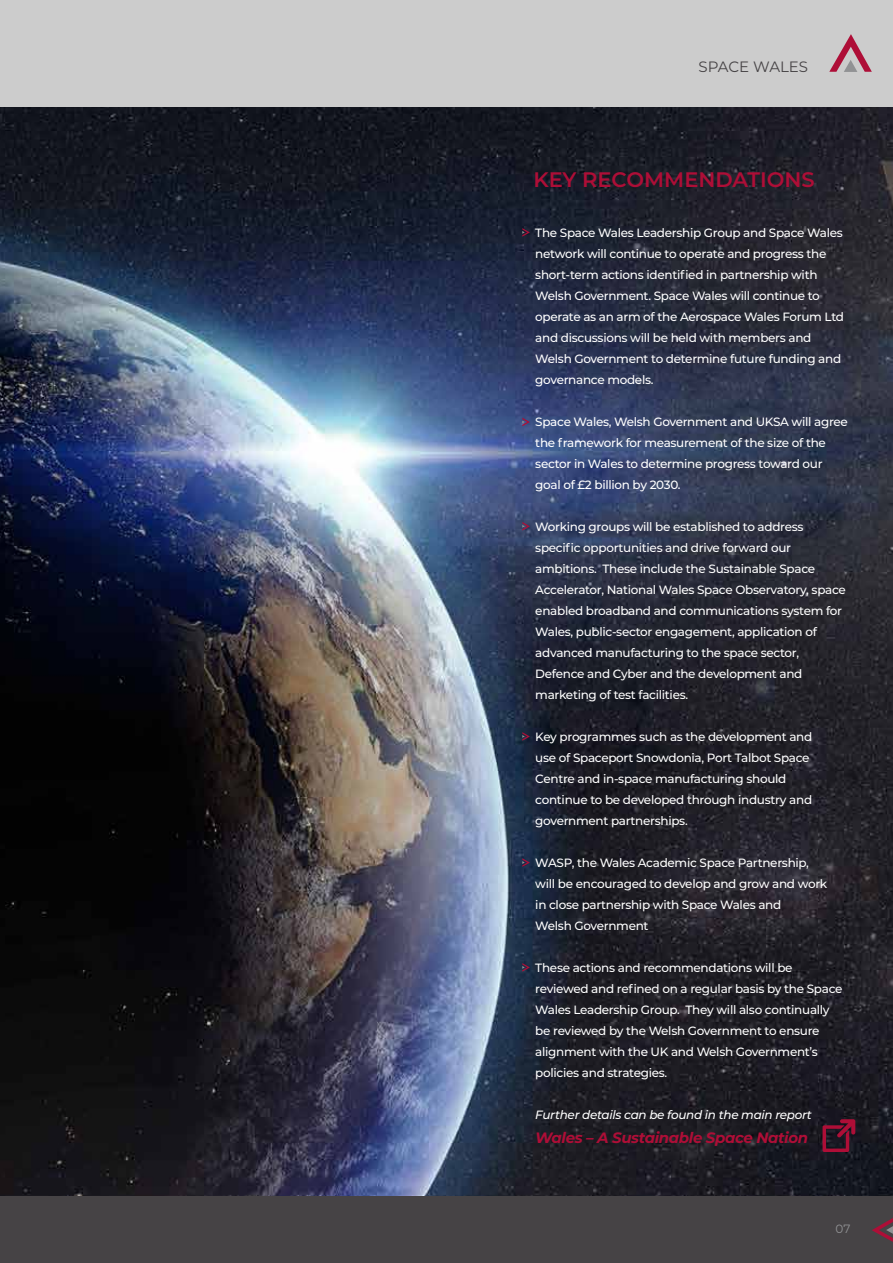
<style>
.page{position:relative;width:893px;height:1263px;background:#fff}
.page>*{position:absolute;margin:0;border:0;box-sizing:border-box;transform-origin:0 0}
.t1{font:600 21px "Montserrat";color:#ae0e37}
.t2{font:italic 700 15px "Montserrat";letter-spacing:-.025em;color:#ae0e37}
.t3{font:15px "Montserrat";color:#464345}
.t4{font:500 12px/21px "Montserrat";letter-spacing:-.025em;color:#fff}
.t5{font:italic 500 12px "Montserrat";letter-spacing:-.025em;color:#fff}
.t6{font:12px "Montserrat";color:#919294}
</style>
<div class="page">
<img style="left:0;top:106px;width:893px;height:1090px">
<div style="left:0;top:1196px;width:893px;height:67px;background:#464345"></div>
<div style="left:0;top:0;width:893px;height:106px;background:#ccc"></div>
<svg style="left:829px;top:34px;width:43px;height:38px"></svg>
<svg style="left:872px;top:1218px;width:21px;height:24px"></svg>
<svg style="left:522px;top:228px;width:8px;height:9px"></svg>
<svg style="left:522px;top:418px;width:8px;height:8px"></svg>
<svg style="left:522px;top:522px;width:8px;height:8px"></svg>
<svg style="left:522px;top:732px;width:8px;height:9px"></svg>
<svg style="left:522px;top:858px;width:8px;height:9px"></svg>
<svg style="left:522px;top:963px;width:8px;height:9px"></svg>
<svg style="left:822px;top:1119px;width:33px;height:33px"></svg>
<p class="t3" style="left:698px;top:57px;width:111px">SPACE WALES</p>
<h1 class="t1" style="left:533px;top:165px;width:283px">KEY RECOMMENDATIONS</h1>
<p class="t4" style="left:535px;top:221px;width:310px">The Space Wales Leadership Group and Space Wales network will continue to operate and progress the short-term actions identified in partnership with Welsh Government. Space Wales will continue to operate as an arm of the Aerospace Wales Forum Ltd and discussions will be held with members and Welsh Government to determine future funding and governance models.</p>
<p class="t4" style="left:535px;top:410px;width:314px">Space Wales, Welsh Government and UKSA will agree the framework for measurement of the size of the sector in Wales to determine progress toward our goal of £2 billion by 2030.</p>
<p class="t4" style="left:535px;top:515px;width:312px">Working groups will be established to address specific opportunities and drive forward our ambitions. These include the Sustainable Space Accelerator, National Wales Space Observatory, space enabled broadband and communications system for Wales, public-sector engagement, application of advanced manufacturing to the space sector, Defence and Cyber and the development and marketing of test facilities.</p>
<p class="t4" style="left:535px;top:725px;width:278px">Key programmes such as the development and use of Spaceport Snowdonia, Port Talbot Space Centre and in-space manufacturing should continue to be developed through industry and government partnerships.</p>
<p class="t4" style="left:535px;top:851px;width:293px">WASP, the Wales Academic Space Partnership, will be encouraged to develop and grow and work in close partnership with Space Wales and<br>Welsh Government</p>
<p class="t4" style="left:535px;top:956px;width:309px">These actions and recommendations will be reviewed and refined on a regular basis by the Space Wales Leadership Group. They will also continually be reviewed by the Welsh Government to ensure alignment with the UK and Welsh Government’s policies and strategies.</p>
<p class="t5" style="left:535px;top:1106px;width:278px">Further details can be found in the main report</p>
<p class="t2" style="left:535px;top:1126px;width:274px">Wales – A Sustainable Space Nation</p>
<p class="t6" style="left:836px;top:1220px;width:16px">07</p>
</div>
